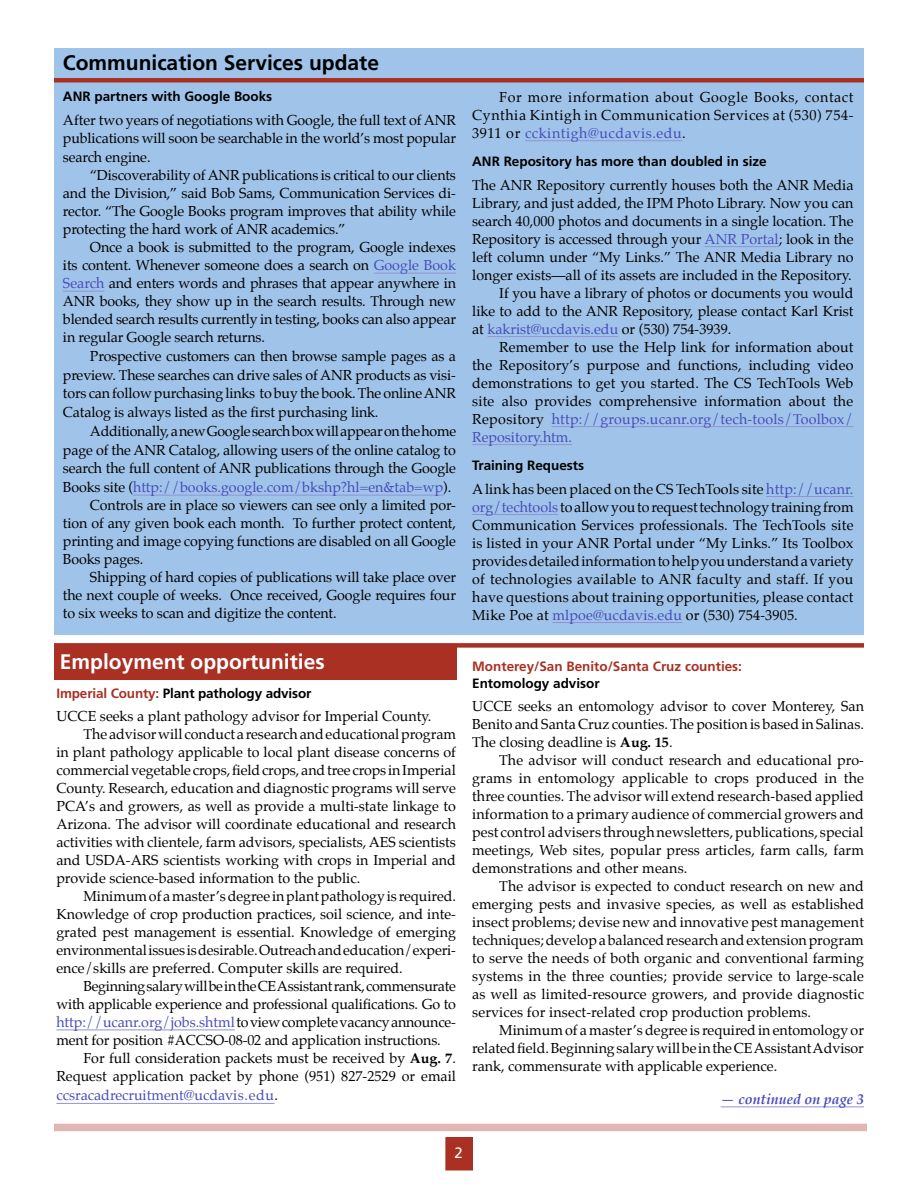
<style>
.page{position:relative;width:918px;height:1188px;background:#fff}
.page>*{position:absolute;margin:0;border:0;box-sizing:border-box;transform-origin:0 0}
.Hed16{font:700 21px "Frutiger";color:#000}
.Hed16-2{font:700 21px "Frutiger";color:#fff}
.t1{font:15px "Frutiger";color:#fff}
.BodyTXT2{font:14.25px/18px "Palatino";color:#000;text-align:justify}
.BodyTXT1{font:14.25px/18px "Palatino";color:#000;text-align:justify}
.BodyTXT2-2{font:14.25px "Palatino";color:#484bba}
.jump_to{font:italic 700 14.25px "Palatino";color:#484bba}
.subhed{font:700 13.5px "Frutiger";color:#000}
.subhed-2{font:700 13.5px/17.2px "Frutiger";color:#a93023}
.s1{color:#484bba}
.s2{color:#000}
.s3{font-weight:700}
.s4{color:#a93023}
</style>
<div class="page">
<div style="left:446px;top:1138px;width:26px;height:32px;background:#a93023"></div>
<div style="left:446px;top:1137px;width:27px;height:33px;border:1px solid #a93023"></div>
<div style="left:54px;top:1124px;width:813px;height:7px;background:#e1b7b2"></div>
<div style="left:54px;top:48px;width:810px;height:586px;background:#a0c4e9"></div>
<hr style="left:56px;top:1030px;width:179px;height:1px;background:#9193d6">
<hr style="left:56px;top:1103px;width:219px;height:1px;background:#9193d6">
<hr style="left:721px;top:1106px;width:143px;height:1px;background:#9193d6">
<hr style="left:374px;top:273px;width:82px;height:1px;background:#9193d6">
<hr style="left:63px;top:291px;width:41px;height:1px;background:#9193d6">
<hr style="left:133px;top:495px;width:310px;height:1px;background:#9193d6">
<hr style="left:525px;top:140px;width:157px;height:1px;background:#9193d6">
<hr style="left:705px;top:246px;width:74px;height:1px;background:#9193d6">
<hr style="left:488px;top:336px;width:130px;height:1px;background:#9193d6">
<hr style="left:552px;top:426px;width:301px;height:1px;background:#9193d6">
<hr style="left:472px;top:444px;width:100px;height:1px;background:#9193d6">
<hr style="left:766px;top:496px;width:88px;height:1px;background:#9193d6">
<hr style="left:472px;top:514px;width:86px;height:1px;background:#9193d6">
<hr style="left:553px;top:622px;width:129px;height:1px;background:#9193d6">
<div style="left:54px;top:645px;width:402px;height:34px;background:#a93023"></div>
<div style="left:54px;top:643px;width:810px;height:5px;background:#a93023"></div>
<hr style="left:54px;top:78px;width:810px;height:4px;background:#a93023">
<p class="Hed16" style="left:63px;top:51px;width:318px">Communication Services update</p>
<p class="subhed" style="left:63px;top:88px;width:211px">ANR partners with Google Books</p>
<p class="BodyTXT1" style="left:63px;top:110px;width:394px;line-height:18.8px">After two years of negotiations with Google, the full text of ANR publications will soon be searchable in the world’s most popular search engine.</p>
<p class="BodyTXT2" style="left:63px;top:166px;width:395px;text-indent:27px">“Discoverability of ANR publications is critical to our clients and the Division,” said Bob Sams, Communication Services di&shy;rector. “The Google Books program improves that ability while protecting the hard work of ANR academics.”</p>
<p class="BodyTXT2" style="left:63px;top:238px;width:395px;text-indent:27px">Once a book is submitted to the program, Google indexes its content. Whenever someone does a search on <span class="s1">Google Book Search</span> and enters words and phrases that appear anywhere in ANR books, they show up in the search results. Through new blended search results currently in testing, books can also appear in regular Google search returns.</p>
<p class="BodyTXT2" style="left:63px;top:347px;width:395px;line-height:18.8px;text-indent:27px">Prospective customers can then browse sample pages as a preview. These searches can drive sales of ANR products as visi&shy;tors can follow purchasing links to buy the book. The online ANR Catalog is always listed as the first purchasing link.</p>
<p class="BodyTXT2" style="left:63px;top:422px;width:395px;line-height:18.8px;text-indent:27px">Additionally, a new Google search box will appear on the home page of the ANR Catalog, allowing users of the online catalog to search the full content of ANR publications through the Google Books site (<span class="s1">http://books.google.com/bkshp?hl=en&amp;tab=wp</span>).</p>
<p class="BodyTXT2" style="left:63px;top:496px;width:395px;text-indent:27px">Controls are in place so viewers can see only a limited por&shy;tion of any given book each month. To further protect content, printing and image copying functions are disabled on all Google Books pages.</p>
<p class="BodyTXT2" style="left:63px;top:568px;width:395px;text-indent:27px">Shipping of hard copies of publications will take place over the next couple of weeks. Once received, Google requires four to six weeks to scan and digitize the content.</p>
<p class="BodyTXT2" style="left:472px;top:88px;width:383px;text-indent:27px">For more information about Google Books, contact Cynthia Kintigh in Communication Services at (530) 754- 3911 or <span class="s1">cckintigh@ucdavis.edu</span>.</p>
<p class="subhed" style="left:472px;top:154px;width:296px">ANR Repository has more than doubled in size</p>
<p class="BodyTXT1" style="left:472px;top:176px;width:383px">The ANR Repository currently houses both the ANR Media Library, and just added, the IPM Photo Library. Now you can search 40,000 photos and documents in a single location. The Repository is accessed through your <span class="s1">ANR Portal</span>; look in the left column under “My Links.” The ANR Media Library no longer exists—all of its assets are included in the Repository.</p>
<p class="BodyTXT2" style="left:472px;top:284px;width:383px;text-indent:27px">If you have a library of photos or documents you would like to add to the ANR Repository, please contact Karl Krist at <span class="s1">kakrist@ucdavis.edu</span> or (530) 754-3939.</p>
<p class="BodyTXT2" style="left:472px;top:338px;width:383px;text-indent:27px">Remember to use the Help link for information about the Repository’s purpose and functions, including video demonstrations to get you started. The CS TechTools Web site also provides comprehensive information about the Repository <span class="s1">http://groups.ucanr.org/tech-tools/Toolbox/ Repository.htm.</span></p>
<p class="subhed" style="left:472px;top:458px;width:114px">Training Requests</p>
<p class="BodyTXT1" style="left:472px;top:480px;width:383px">A link has been placed on the CS TechTools site <span class="s1">http://ucanr. org/techtools</span> to allow you to request technology training from Communication Services professionals. The TechTools site is listed in your ANR Portal under “My Links.” Its Toolbox provides detailed information to help you understand a variety of technologies available to ANR faculty and staff. If you have questions about training opportunities, please contact Mike Poe at <span class="s1">mlpoe@ucdavis.edu</span> or (530) 754-3905.</p>
<p class="subhed-2" style="left:472px;top:657px;width:271px">Monterey/San Benito/Santa Cruz counties:<br><span class="s2">Entomology advisor</span></p>
<p class="BodyTXT1" style="left:472px;top:697px;width:393px">UCCE seeks an entomology advisor to cover Monterey, San Benito and Santa Cruz counties. The position is based in Salinas.<br>The closing deadline is <span class="s3">Aug. 15</span>.</p>
<p class="BodyTXT2" style="left:472px;top:751px;width:393px;text-indent:27px">The advisor will conduct research and educational pro&shy;grams in entomology applicable to crops produced in the three counties. The advisor will extend research-based applied information to a primary audience of commercial growers and pest control advisers through newsletters, publications, special meetings, Web sites, popular press articles, farm calls, farm demonstrations and other means.</p>
<p class="BodyTXT2" style="left:472px;top:877px;width:393px;text-indent:27px">The advisor is expected to conduct research on new and emerging pests and invasive species, as well as established insect problems; devise new and innovative pest management techniques; develop a balanced research and extension program to serve the needs of both organic and conventional farming systems in the three counties; provide service to large-scale as well as limited-resource growers, and provide diagnostic services for insect-related crop production problems.</p>
<p class="BodyTXT2" style="left:472px;top:1021px;width:393px;text-indent:27px">Minimum of a master’s degree is required in entomology or related field. Beginning salary will be in the CE Assistant Advisor rank, commensurate with applicable experience.</p>
<p class="Hed16-2" style="left:60px;top:650px;width:266px">Employment opportunities</p>
<p class="subhed" style="left:56px;top:685px;width:257px"><span class="s4">Imperial County:</span> Plant pathology advisor</p>
<p class="BodyTXT1" style="left:56px;top:707px;width:377px">UCCE seeks a plant pathology advisor for Imperial County.</p>
<p class="BodyTXT2" style="left:56px;top:725px;width:401px;text-indent:27px">The advisor will conduct a research and educational program in plant pathology applicable to local plant disease concerns of commercial vegetable crops, field crops, and tree crops in Imperial County. Research, education and diagnostic programs will serve PCA’s and growers, as well as provide a multi-state linkage to Arizona. The advisor will coordinate educational and research activities with clientele, farm advisors, specialists, AES scientists and USDA-ARS scientists working with crops in Imperial and provide science-based information to the public.</p>
<p class="BodyTXT2" style="left:56px;top:887px;width:401px;text-indent:27px">Minimum of a master’s degree in plant pathology is required.<br>Knowledge of crop production practices, soil science, and inte&shy;grated pest management is essential. Knowledge of emerging environmental issues is desirable. Outreach and education/experi&shy;ence/skills are preferred. Computer skills are required.</p>
<p class="BodyTXT2" style="left:56px;top:977px;width:401px;text-indent:27px">Beginning salary will be in the CE Assistant rank, commensurate with applicable experience and professional qualifications. Go to <span class="s1">http://ucanr.org/jobs.shtml</span> to view complete vacancy announce&shy;ment for position #ACCSO-08-02 and application instructions.</p>
<p class="BodyTXT2" style="left:56px;top:1049px;width:401px;text-align:right">For full consideration packets must be received by <span class="s3">Aug. 7</span>.<br>Request application packet by phone (951) 827-2529 or email</p>
<p class="BodyTXT2-2" style="left:56px;top:1084px;width:223px">ccsracadrecruitment@ucdavis.edu<span class="s2">.</span></p>
<p class="jump_to" style="left:721px;top:1088px;width:145px">— continued on page 3</p>
<p class="t1" style="left:454px;top:1144px;width:10px">2</p>
</div>
